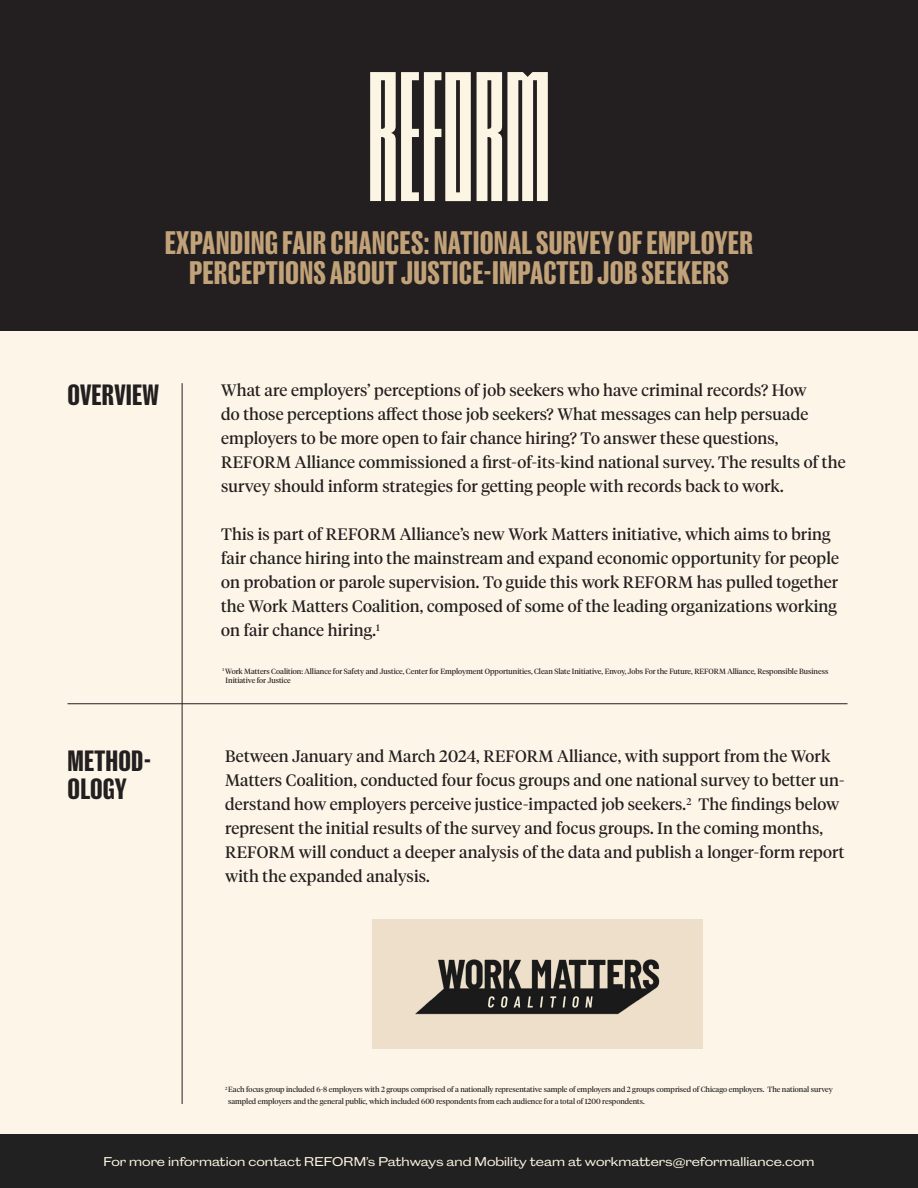
<style>
.page{position:relative;width:918px;height:1188px;background:#fdf4e2}
.page>*{position:absolute;margin:0;border:0;box-sizing:border-box;transform-origin:0 0}
.t1{font:700 30px/30px "Caslon Doric Condensed";letter-spacing:.01em;color:#c1a279;text-align:center}
.t2{font:700 27px/28.5px "Caslon Doric Condensed";letter-spacing:.01em;color:#231f20}
.t3{font:16.5px/24px "Tiempos Headline";letter-spacing:.01em;color:#231f20}
.t4{font:11.7px "Caslon Doric Wide Regular No 2";color:#fdf4e2}
.t5{font:7.5px/12px "Tiempos Headline";color:#231f20}
.s1{color:#fbf5e3}
</style>
<div class="page">
<div style="left:0;top:1134px;width:918px;height:54px;background:#212121"></div>
<div style="left:373px;top:920px;width:330px;height:129px;background:#eddfca"></div>
<div style="left:0;top:0;width:918px;height:330px;background:#231f20"></div>
<svg style="left:477px;top:72px;width:71px;height:129px"></svg>
<svg style="left:370px;top:72px;width:101px;height:129px"></svg>
<hr style="left:68px;top:704px;width:780px;height:1px;background:#231f20">
<hr style="left:182px;top:383px;width:1px;height:721px;background:#231f20">
<img style="left:415px;top:959px;width:245px;height:56px">
<p class="t1" style="left:165px;top:226px;width:590px">EXPANDING FAIR CHANCES: NATIONAL SURVEY OF EMPLOYER<br>PERCEPTIONS ABOUT JUSTICE-IMPACTED JOB SEEKERS</p>
<p class="t2" style="left:68px;top:379px;width:93px">OVERVIEW</p>
<p class="t2" style="left:68px;top:745px;width:85px">METHOD-<br>OLOGY</p>
<p class="t3" style="left:221px;top:377px;width:626px">What are employers’ perceptions of job seekers who have criminal records? How<br>do those perceptions affect those job seekers? What messages can help persuade employers to be more open to fair chance hiring? To answer these questions, REFORM Alliance commissioned a first-of-its-kind national survey. The results of the survey should inform strategies for getting people with records back to work.</p>
<p class="t3" style="left:221px;top:521px;width:619px">This is part of REFORM Alliance’s new Work Matters initiative, which aims to bring fair chance hiring into the mainstream and expand economic opportunity for people on probation or parole supervision. To guide this work REFORM has pulled together the Work Matters Coalition, composed of some of the leading organizations working on fair chance hiring.<sup>1</sup></p>
<p class="t5" style="left:226px;top:666px;width:604px;line-height:9px;text-indent:-3px"><sup>1</sup> Work Matters Coalition: Alliance for Safety and Justice, Center for Employment Opportunities, Clean Slate Initiative, Envoy, Jobs For the Future, REFORM Alliance, Responsible Business<br>Initiative for Justice</p>
<p class="t3" style="left:225px;top:744px;width:621px">Between January and March 2024, REFORM Alliance, with support from the Work Matters Coalition, conducted four focus groups and one national survey to better un&shy;derstand how employers perceive justice-impacted job seekers.<sup>2</sup> The findings below represent the initial results of the survey and focus groups. In the coming months, REFORM will conduct a deeper analysis of the data and publish a longer-form report with the expanded analysis.</p>
<p class="t5" style="left:228px;top:1083px;width:606px;text-indent:-3px"><sup>2</sup> Each focus group included 6-8 employers with 2 groups comprised of a nationally representative sample of employers and 2 groups comprised of Chicago employers. The national survey sampled employers and the general public, which included 600 respondents from each audience for a total of 1200 respondents.</p>
<p class="t4" style="left:103px;top:1152px;width:713px">For more information contact REFORM’s Pathways and Mobility team at <span class="s1">workmatters@reformalliance.com</span></p>
</div>
